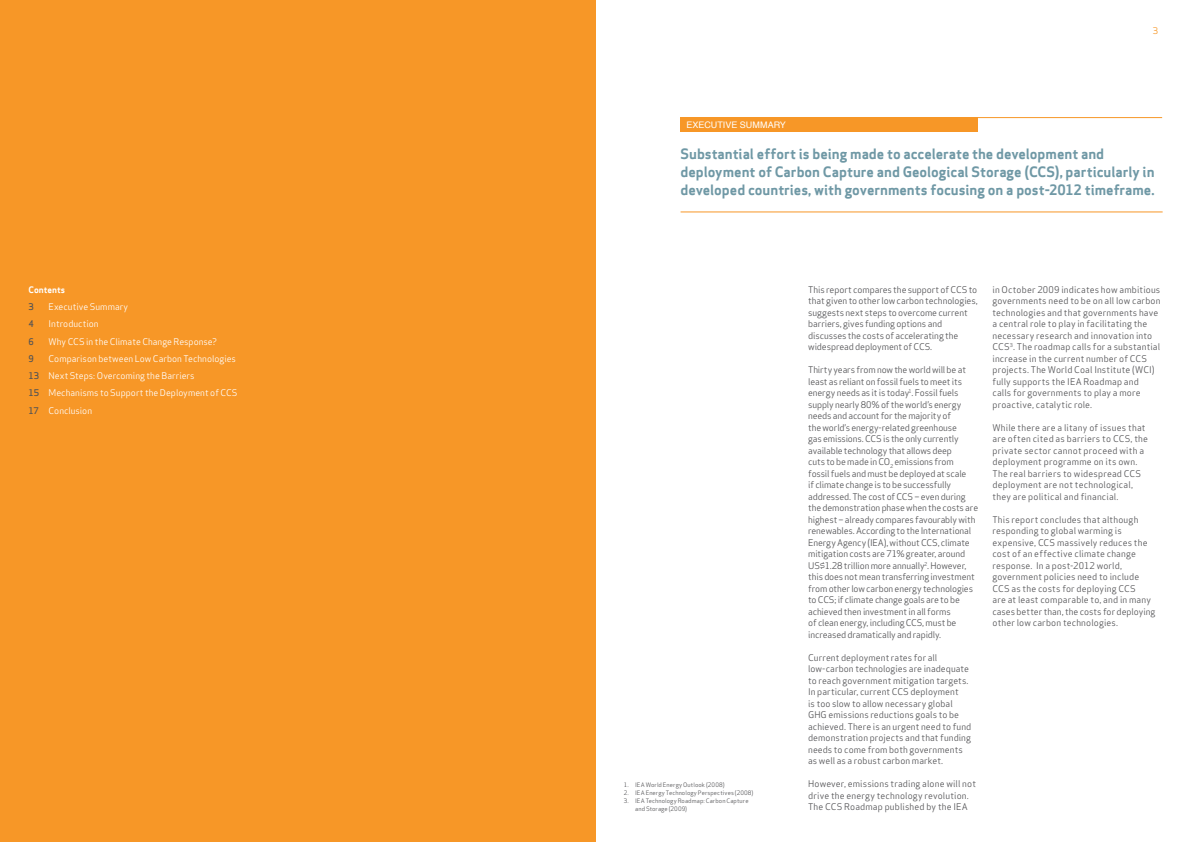
<style>
.page{position:relative;width:1191px;height:842px;background:#fff}
.page>*{position:absolute;margin:0;border:0;box-sizing:border-box;transform-origin:0 0}
.t1{font:14px/18px "Apex Sans Bold T";color:#6f98a5}
.t2{font:9px/11.5px "Apex Sans Book T";letter-spacing:.005em;color:#535355}
.t3{font:9px/11.5px "Apex Sans Book T";letter-spacing:-.015em;color:#535355}
.t4{font:9px/17.3px "Apex Sans Book T";color:#fff}
.t5{font:9px "Helvetica";color:#fff}
.t6{font:9px "Apex Sans Medium T";color:#535355}
.t7{font:9px "Apex Sans Book T";color:#f79727}
.t8{font:8.8px "Apex Sans Bold T";color:#fff}
.t9{font:6px/8px "Apex Sans Book T";letter-spacing:.015em;color:#535355}
.s1{font-family:"Apex Sans Medium T";color:#535355}
</style>
<div class="page">
<div style="left:0;top:0;width:595px;height:842px;background:#f79727"></div>
<div style="left:680px;top:117px;width:297px;height:15px;background:#f79727"></div>
<hr style="left:852px;top:117px;width:310px;height:1px;background:#f79727">
<hr style="left:680px;top:212px;width:482px;height:1px;background:#f79727">
<p class="t8" style="left:29px;top:284px;width:38px">Contents</p>
<p class="t6" style="left:29px;top:301px;width:7px">3</p>
<p class="t4" style="left:49px;top:298px;width:81px">Executive Summary</p>
<p class="t6" style="left:29px;top:318px;width:7px">4</p>
<p class="t4" style="left:49px;top:315px;width:52px">Introduction</p>
<p class="t6" style="left:29px;top:335px;width:7px">6</p>
<p class="t4" style="left:49px;top:333px;width:170px">Why CCS in the Climate Change Response?</p>
<p class="t6" style="left:29px;top:353px;width:7px">9</p>
<p class="t4" style="left:29px;top:350px;width:210px;text-indent:20px">Comparison between Low Carbon Technologies <span class="s1">13</span> Next Steps: Overcoming the Barriers<br><span class="s1">15</span> Mechanisms to Support the Deployment of CCS <span class="s1">17</span> Conclusion</p>
<p class="t7" style="left:1152px;top:25px;width:7px">3</p>
<p class="t5" style="left:686px;top:117px;width:101px">EXECUTIVE SUMMARY</p>
<h1 class="t1" style="left:680px;top:144px;width:475px">Substantial effort is being made to accelerate the development and deployment of Carbon Capture and Geological Storage (CCS), particularly in developed countries, with governments focusing on a post-2012 timeframe.</h1>
<p class="t9" style="left:624px;top:780px;width:102px">1. IEA World Energy Outlook (2008)</p>
<p class="t9" style="left:624px;top:788px;width:131px">2. IEA Energy Technology Perspectives (2008)</p>
<p class="t9" style="left:635px;top:796px;width:115px;text-indent:-11px">3. IEA Technology Roadmap: Carbon Capture and Storage (2009)</p>
<p class="t2" style="left:808px;top:284px;width:171px">This report compares the support of CCS to that given to other low carbon technologies, suggests next steps to overcome current barriers, gives funding options and discusses the costs of accelerating the widespread deployment of CCS.</p>
<p class="t3" style="left:808px;top:364px;width:171px">Thirty years from now the world will be at least as reliant on fossil fuels to meet its energy needs as it is today<sup>1</sup>. Fossil fuels supply nearly 80% of the world’s energy needs and account for the majority of<br>the world’s energy-related greenhouse<br>gas emissions. CCS is the only currently available technology that allows deep<br>cuts to be made in CO<sub>2</sub> emissions from<br>fossil fuels and must be deployed at scale<br>if climate change is to be successfully addressed. The cost of CCS – even during the demonstration phase when the costs are highest – already compares favourably with renewables. According to the International Energy Agency (IEA), without CCS, climate mitigation costs are 71% greater, around US$1.28 trillion more annually<sup>2</sup>. However, this does not mean transferring investment from other low carbon energy technologies to CCS; if climate change goals are to be achieved then investment in all forms<br>of clean energy, including CCS, must be increased dramatically and rapidly.</p>
<p class="t2" style="left:808px;top:652px;width:165px">Current deployment rates for all low-carbon technologies are inadequate to reach government mitigation targets.<br>In particular, current CCS deployment<br>is too slow to allow necessary global GHG emissions reductions goals to be achieved. There is an urgent need to fund demonstration projects and that funding needs to come from both governments as well as a robust carbon market.</p>
<p class="t2" style="left:808px;top:778px;width:169px">However, emissions trading alone will not drive the energy technology revolution.<br>The CCS Roadmap published by the IEA</p>
<p class="t2" style="left:992px;top:284px;width:169px">in October 2009 indicates how ambitious governments need to be on all low carbon technologies and that governments have a central role to play in facilitating the necessary research and innovation into CCS<sup>3</sup>. The roadmap calls for a substantial increase in the current number of CCS projects. The World Coal Institute (WCI) fully supports the IEA Roadmap and<br>calls for governments to play a more proactive, catalytic role.</p>
<p class="t2" style="left:992px;top:422px;width:157px">While there are a litany of issues that are often cited as barriers to CCS, the private sector cannot proceed with a deployment programme on its own.<br>The real barriers to widespread CCS deployment are not technological, they are political and financial.</p>
<p class="t2" style="left:992px;top:514px;width:164px">This report concludes that although responding to global warming is expensive, CCS massively reduces the cost of an effective climate change response. In a post-2012 world, government policies need to include CCS as the costs for deploying CCS<br>are at least comparable to, and in many cases better than, the costs for deploying other low carbon technologies.</p>
</div>
